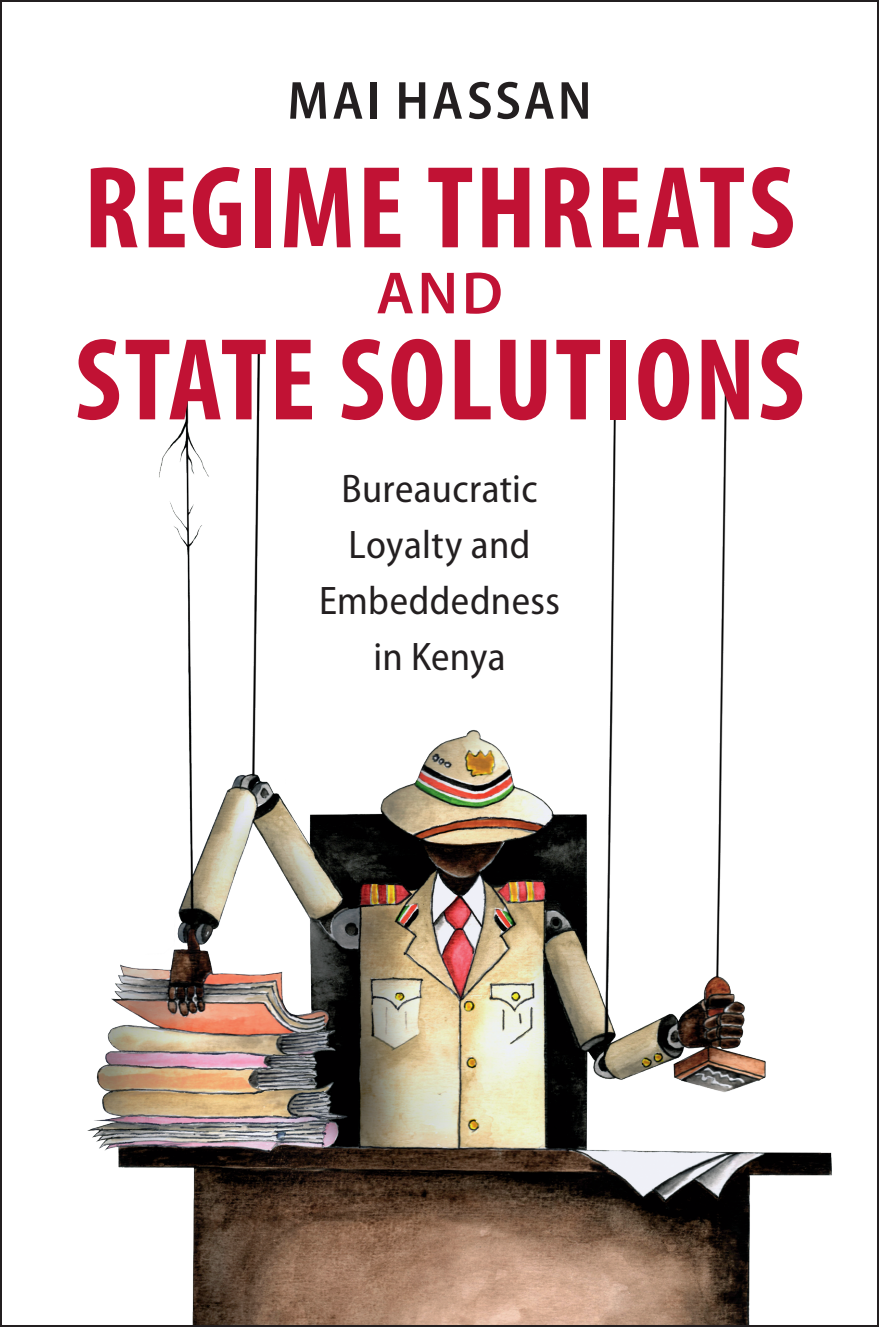
<style>
.page{position:relative;width:879px;height:1327px;background:#fff}
.page>*{position:absolute;margin:0;border:0;box-sizing:border-box;transform-origin:0 0}
.t1{font:700 condensed 118px "Myriad Pro";letter-spacing:.02em;color:#c11234}
.t2{font:600 60px "Myriad Pro";color:#c11234}
.t3{font:600 semi-condensed 54px "Myriad Pro";letter-spacing:.055em;color:#231f20}
.t4{font:semi-condensed 40px/56px "Myriad Pro";letter-spacing:.01em;color:#231f20;text-align:center}
</style>
<div class="page">
<img style="left:87px;top:349px;width:745px;height:975px">
<h3 class="t3" style="left:287px;top:67px;width:305px">MAI HASSAN</h3>
<h1 class="t1" style="left:84px;top:134px;width:712px">REGIME THREATS</h1>
<h2 class="t2" style="left:376px;top:255px;width:128px">AND</h2>
<h1 class="t1" style="left:75px;top:306px;width:731px">STATE SOLUTIONS</h1>
<p class="t4" style="left:319px;top:460px;width:242px">Bureaucratic<br>Loyalty and<br>Embeddedness in Kenya</p>
</div>
